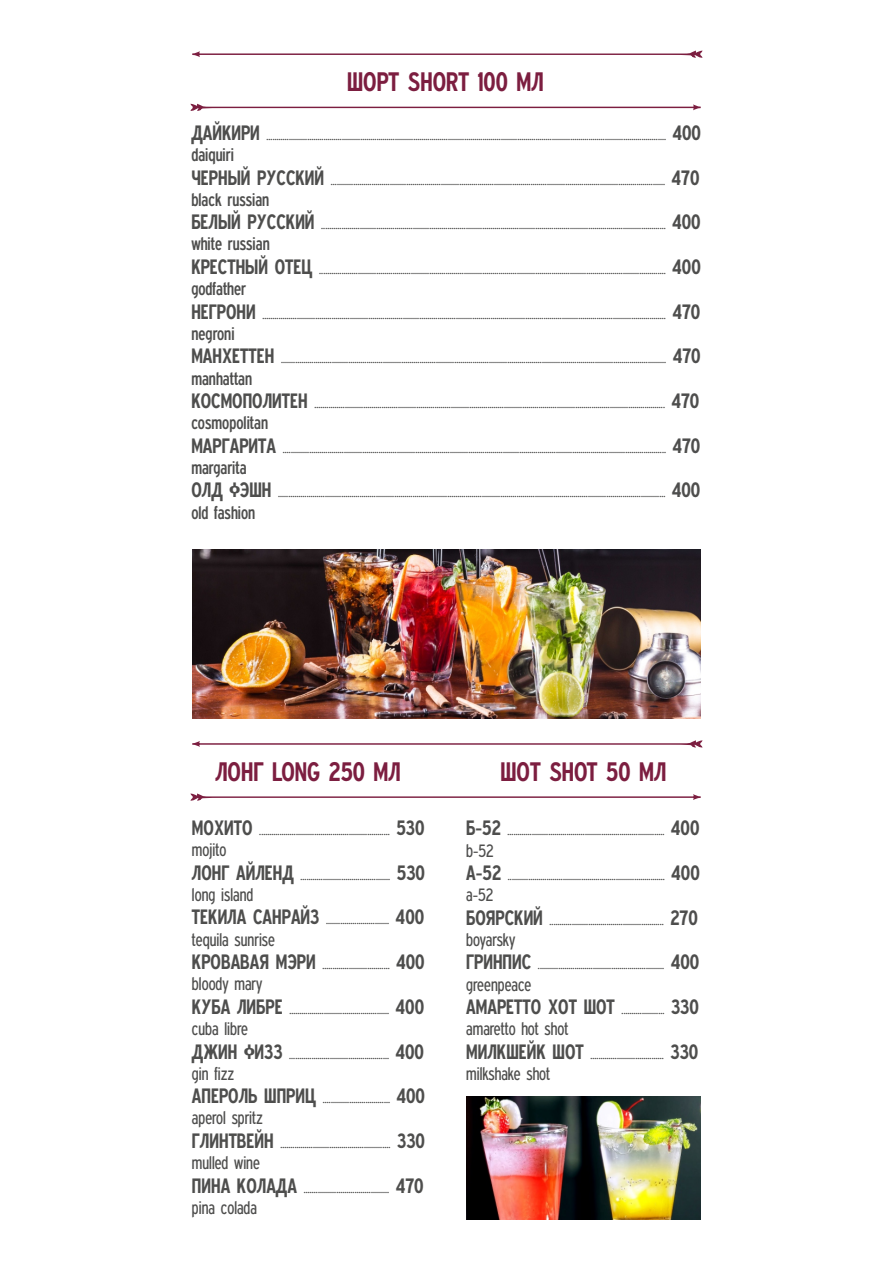
<style>
.page{position:relative;width:893px;height:1263px;background:#fff}
.page>*{position:absolute;margin:0;border:0;box-sizing:border-box;transform-origin:0 0}
.t1{font:700 27px "Expressway Cd";color:#7c1e40}
.t2{font:18px "Expressway Cd Bk";color:#4e4e4d}
.t3{font:18px "Expressway Cd";color:#4e4e4d}
.t4{font:13.5px "Expressway Cd";color:#4e4e4d}
.s1{font-weight:700;font-size:21px}
</style>
<div class="page">
<svg style="left:192px;top:51px;width:511px;height:7px"></svg>
<svg style="left:190px;top:104px;width:511px;height:7px"></svg>
<svg style="left:192px;top:740px;width:511px;height:8px"></svg>
<svg style="left:190px;top:793px;width:511px;height:8px"></svg>
<img style="left:466px;top:1097px;width:234px;height:122px">
<img style="left:192px;top:549px;width:509px;height:169px">
<h1 class="t1" style="left:347px;top:70px;width:198px">ШОРТ SHORT 100 МЛ</h1>
<p class="t4" style="left:191px;top:129px;width:511px"><span class="s1">ДАЙКИРИ</span> .................................................................................................................................................................................................... <span class="s1">400</span></p>
<h2 class="t3" style="left:191px;top:147px;width:44px">daiquiri</h2>
<p class="t4" style="left:191px;top:174px;width:510px"><span class="s1">ЧЕРНЫЙ РУССКИЙ</span> .................................................................................................................................................................... <span class="s1">470</span></p>
<h2 class="t3" style="left:191px;top:192px;width:80px">black russian</h2>
<p class="t4" style="left:191px;top:219px;width:511px"><span class="s1">БЕЛЫЙ РУССКИЙ</span> ......................................................................................................................................................................... <span class="s1">400</span></p>
<h2 class="t3" style="left:191px;top:237px;width:80px">white russian</h2>
<p class="t4" style="left:191px;top:264px;width:511px"><span class="s1">КРЕСТНЫЙ ОТЕЦ</span> .......................................................................................................................................................................... <span class="s1">400</span></p>
<h2 class="t3" style="left:191px;top:281px;width:56px">godfather</h2>
<p class="t4" style="left:191px;top:308px;width:510px"><span class="s1">НЕГРОНИ</span> ...................................................................................................................................................................................................... <span class="s1">470</span></p>
<h2 class="t3" style="left:191px;top:326px;width:45px">negroni</h2>
<p class="t4" style="left:191px;top:353px;width:511px"><span class="s1">МАНХЕТТЕН</span> ............................................................................................................................................................................................. <span class="s1">470</span></p>
<h2 class="t3" style="left:191px;top:371px;width:62px">manhattan</h2>
<p class="t4" style="left:191px;top:398px;width:509px"><span class="s1">КОСМОПОЛИТЕН</span> ............................................................................................................................................................................ <span class="s1">470</span></p>
<h2 class="t3" style="left:191px;top:415px;width:78px">cosmopolitan</h2>
<p class="t4" style="left:191px;top:442px;width:510px"><span class="s1">МАРГАРИТА</span> ............................................................................................................................................................................................ <span class="s1">470</span></p>
<h2 class="t3" style="left:191px;top:460px;width:57px">margarita</h2>
<p class="t4" style="left:191px;top:487px;width:511px"><span class="s1">ОЛД ФЭШН</span> .............................................................................................................................................................................................. <span class="s1">400</span></p>
<h2 class="t3" style="left:191px;top:505px;width:66px">old fashion</h2>
<h1 class="t1" style="left:215px;top:760px;width:187px">ЛОНГ LONG 250 МЛ</h1>
<p class="t4" style="left:192px;top:825px;width:234px"><span class="s1">МОХИТО</span> ................................................................ <span class="s1">530</span></p>
<h2 class="t2" style="left:192px;top:842px;width:36px">mojito</h2>
<p class="t4" style="left:192px;top:869px;width:235px"><span class="s1">ЛОНГ АЙЛЕНД</span> ............................................ <span class="s1">530</span></p>
<h2 class="t2" style="left:192px;top:887px;width:63px">long island</h2>
<p class="t4" style="left:192px;top:914px;width:234px"><span class="s1">ТЕКИЛА САНРАЙЗ</span> ............................... <span class="s1">400</span></p>
<h2 class="t2" style="left:192px;top:932px;width:85px">tequila sunrise</h2>
<p class="t4" style="left:192px;top:959px;width:234px"><span class="s1">КРОВАВАЯ МЭРИ</span> ................................. <span class="s1">400</span></p>
<h2 class="t2" style="left:192px;top:976px;width:72px">bloody mary</h2>
<p class="t4" style="left:192px;top:1003px;width:234px"><span class="s1">КУБА ЛИБРЕ</span> ................................................. <span class="s1">400</span></p>
<h2 class="t2" style="left:192px;top:1021px;width:58px">cuba libre</h2>
<p class="t4" style="left:192px;top:1048px;width:234px"><span class="s1">ДЖИН ФИЗЗ</span> ................................................. <span class="s1">400</span></p>
<h2 class="t2" style="left:192px;top:1066px;width:44px">gin fizz</h2>
<p class="t4" style="left:192px;top:1093px;width:235px"><span class="s1">АПЕРОЛЬ ШПРИЦ</span> ................................. <span class="s1">400</span></p>
<h2 class="t2" style="left:192px;top:1110px;width:72px">aperol spritz</h2>
<p class="t4" style="left:192px;top:1137px;width:235px"><span class="s1">ГЛИНТВЕЙН</span> ...................................................... <span class="s1">330</span></p>
<h2 class="t2" style="left:192px;top:1155px;width:70px">mulled wine</h2>
<p class="t4" style="left:192px;top:1182px;width:233px"><span class="s1">ПИНА КОЛАДА</span> .......................................... <span class="s1">470</span></p>
<h2 class="t2" style="left:192px;top:1200px;width:67px">pina colada</h2>
<h1 class="t1" style="left:501px;top:760px;width:167px">ШОТ SHOT 50 МЛ</h1>
<p class="t4" style="left:466px;top:825px;width:235px"><span class="s1">Б-52</span> ............................................................................. <span class="s1">400</span></p>
<h2 class="t2" style="left:466px;top:843px;width:29px">b-52</h2>
<p class="t4" style="left:466px;top:870px;width:235px"><span class="s1">А-52</span> ............................................................................. <span class="s1">400</span></p>
<h2 class="t2" style="left:466px;top:887px;width:29px">a-52</h2>
<p class="t4" style="left:466px;top:914px;width:233px"><span class="s1">БОЯРСКИЙ</span> ........................................................ <span class="s1">270</span></p>
<h2 class="t2" style="left:466px;top:932px;width:51px">boyarsky</h2>
<p class="t4" style="left:466px;top:959px;width:235px"><span class="s1">ГРИНПИС</span> .............................................................. <span class="s1">400</span></p>
<h2 class="t2" style="left:466px;top:977px;width:67px">greenpeace</h2>
<p class="t4" style="left:466px;top:1004px;width:234px"><span class="s1">АМАРЕТТО ХОТ ШОТ</span> ..................... <span class="s1">330</span></p>
<h2 class="t2" style="left:466px;top:1021px;width:104px">amaretto hot shot</h2>
<p class="t4" style="left:466px;top:1048px;width:234px"><span class="s1">МИЛКШЕЙК ШОТ</span> .................................... <span class="s1">330</span></p>
<h2 class="t2" style="left:466px;top:1066px;width:85px">milkshake shot</h2>
</div>
